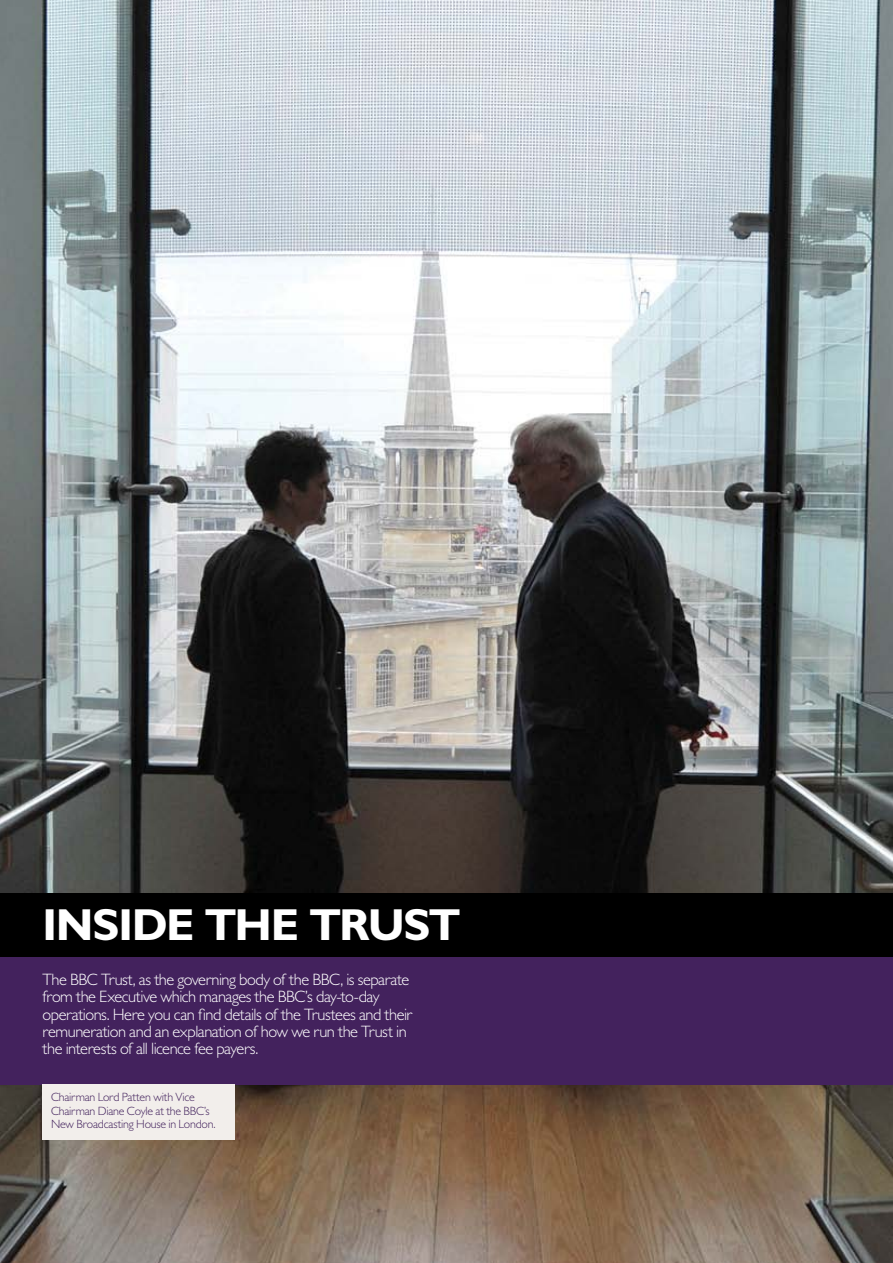
<style>
.page{position:relative;width:893px;height:1263px;background:#fff}
.page>*{position:absolute;margin:0;border:0;box-sizing:border-box;transform-origin:0 0}
.t1{font:700 45px "Gill Sans MT Pro";letter-spacing:-.03em;color:#fff}
.Body-Text-NoSpaceAft{font:300 16.5px/17.2px "Gill Sans MT Pro";letter-spacing:-.03em;color:#fff}
.t2{font:300 12px/13.5px "Gill Sans MT Pro";letter-spacing:-.015em;color:#43225d}
</style>
<div class="page">
<img style="left:0;top:0;width:893px;height:1263px">
<div style="left:0;top:957px;width:893px;height:127px;background:#43225d"></div>
<div style="left:0;top:893px;width:893px;height:64px;background:#000"></div>
<div style="left:43px;top:1084px;width:192px;height:56px;background:#f2eeeb"></div>
<p class="t1" style="left:43px;top:897px;width:420px">INSIDE THE TRUST</p>
<p class="Body-Text-NoSpaceAft" style="left:43px;top:971px;width:372px">The BBC Trust, as the governing body of the BBC, is separate from the Executive which manages the BBC’s day-to-day operations. Here you can find details of the Trustees and their remuneration and an explanation of how we run the Trust in the interests of all licence fee payers.</p>
<p class="t2" style="left:51px;top:1090px;width:166px">Chairman Lord Patten with Vice<br>Chairman Diane Coyle at the BBC’s<br>New Broadcasting House in London.</p>
</div>
